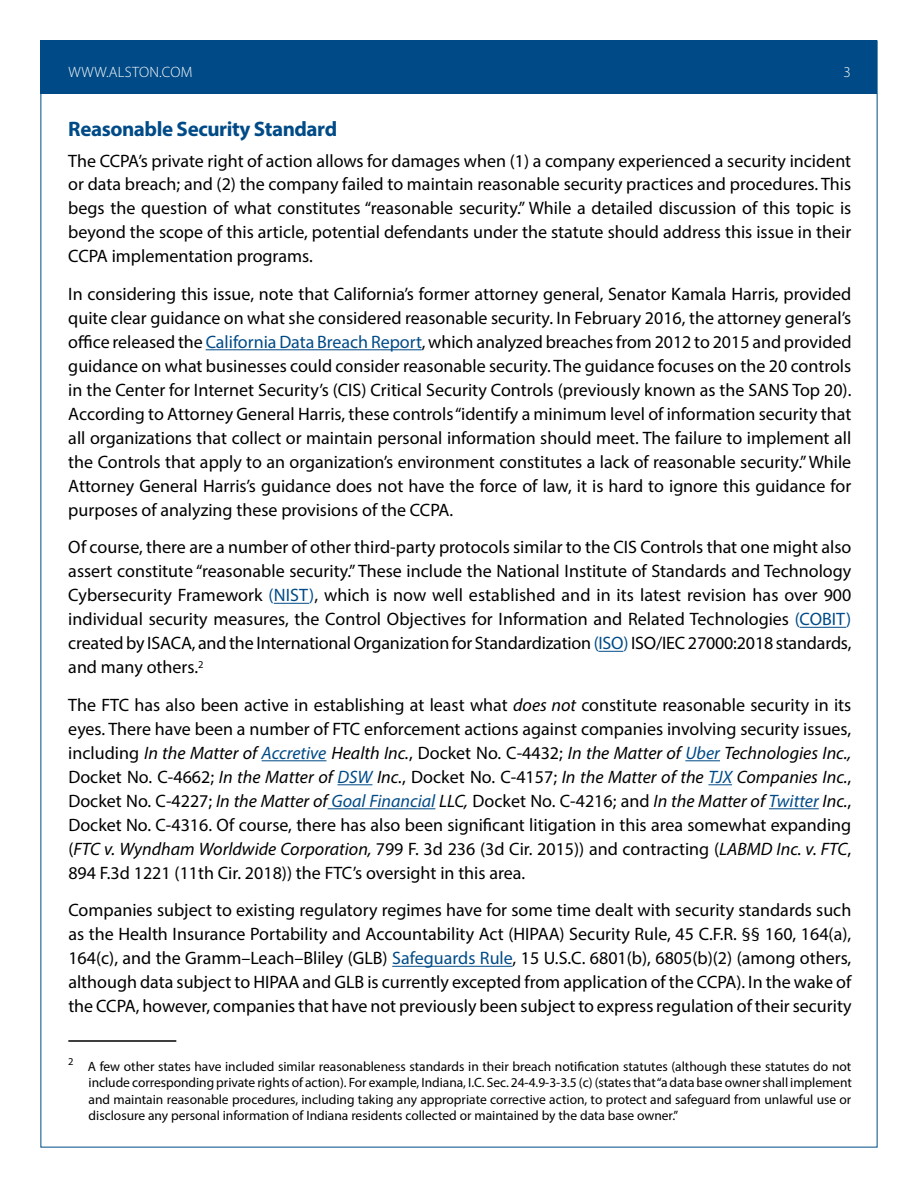
<style>
.page{position:relative;width:918px;height:1188px;background:#fff}
.page>*{position:absolute;margin:0;border:0;box-sizing:border-box;transform-origin:0 0}
.t1{font:700 21px "Myriad Pro";letter-spacing:-.02em;color:#004b87}
.t2{font:18px/24px "Myriad Pro";color:#000;text-align:justify}
.t3{font:300 15px "Myriad Pro";letter-spacing:.02em;color:#fff}
.t4{font:13.5px/16.5px "Myriad Pro";color:#000;text-align:justify}
.s1{color:#004b87}
.s2{font-style:italic}
.s3{font-style:italic;color:#004b87}
</style>
<div class="page">
<div style="left:40px;top:40px;width:838px;height:54px;background:#004b87"></div>
<hr style="left:206px;top:349px;width:216px;height:1px;background:#004b87">
<hr style="left:274px;top:603px;width:35px;height:1px;background:#004b87">
<hr style="left:800px;top:627px;width:46px;height:1px;background:#004b87">
<svg style="left:598px;top:651px;width:25px;height:1px"></svg>
<hr style="left:262px;top:760px;width:64px;height:1px;background:#004b87">
<hr style="left:685px;top:760px;width:35px;height:1px;background:#004b87">
<hr style="left:338px;top:784px;width:34px;height:1px;background:#004b87">
<svg style="left:708px;top:784px;width:24px;height:1px"></svg>
<hr style="left:328px;top:808px;width:107px;height:1px;background:#004b87">
<hr style="left:769px;top:808px;width:50px;height:1px;background:#004b87">
<hr style="left:392px;top:966px;width:121px;height:1px;background:#004b87">
<hr style="left:68px;top:1040px;width:108px;height:2px;background:#000">
<p class="t3" style="left:68px;top:63px;width:126px">WWW.ALSTON.COM</p>
<p class="t3" style="left:843px;top:63px;width:9px">3</p>
<p class="t1" style="left:68px;top:115px;width:270px">Reasonable Security Standard</p>
<p class="t2" style="left:68px;top:148px;width:785px">The CCPA’s private right of action allows for damages when (1) a company experienced a security incident or data breach; and (2) the company failed to maintain reasonable security practices and procedures. This begs the question of what constitutes “reasonable security.” While a detailed discussion of this topic is beyond the scope of this article, potential defendants under the statute should address this issue in their CCPA implementation programs.</p>
<p class="t2" style="left:68px;top:282px;width:785px">In considering this issue, note that California’s former attorney general, Senator Kamala Harris, provided quite clear guidance on what she considered reasonable security. In February 2016, the attorney general’s office released the <span class="s1">California Data Breach Report</span>, which analyzed breaches from 2012 to 2015 and provided guidance on what businesses could consider reasonable security. The guidance focuses on the 20 controls in the Center for Internet Security’s (CIS) Critical Security Controls (previously known as the SANS Top 20).<br>According to Attorney General Harris, these controls “identify a minimum level of information security that all organizations that collect or maintain personal information should meet. The failure to implement all the Controls that apply to an organization’s environment constitutes a lack of reasonable security.” While Attorney General Harris’s guidance does not have the force of law, it is hard to ignore this guidance for purposes of analyzing these provisions of the CCPA.</p>
<p class="t2" style="left:68px;top:535px;width:785px">Of course, there are a number of other third-party protocols similar to the CIS Controls that one might also assert constitute “reasonable security.” These include the National Institute of Standards and Technology Cybersecurity Framework <span class="s1">(NIST)</span>, which is now well established and in its latest revision has over 900 individual security measures, the Control Objectives for Information and Related Technologies <span class="s1">(COBIT) </span>created by ISACA, and the International Organization for Standardization <span class="s1">(ISO)</span> ISO/IEC 27000:2018 standards, and many others.<sup>2</sup></p>
<p class="t2" style="left:68px;top:693px;width:785px">The FTC has also been active in establishing at least what <span class="s2">does not</span> constitute reasonable security in its eyes. There have been a number of FTC enforcement actions against companies involving security issues, including <span class="s2">In the Matter of</span> <span class="s3">Accretive</span> <span class="s2">Health Inc.</span>, Docket No. C-4432; <span class="s2">In the Matter of</span> <span class="s3">Uber</span> <span class="s2">Technologies Inc., </span>Docket No. C-4662; <span class="s2">In the Matter of</span> <span class="s3">DSW</span> <span class="s2">Inc.</span>, Docket No. C-4157; <span class="s2">In the Matter of the</span> <span class="s3">TJX</span> <span class="s2">Companies Inc.</span>, Docket No. C-4227; <span class="s2">In the Matter of</span> <span class="s3">Goal Financial</span> <span class="s2">LLC,</span> Docket No. C-4216; and <span class="s2">In the Matter of</span> <span class="s3">Twitter</span> <span class="s2">Inc.</span>, Docket No. C-4316. Of course, there has also been significant litigation in this area somewhat expanding (<span class="s2">FTC v. Wyndham Worldwide Corporation,</span> 799 F. 3d 236 (3d Cir. 2015)) and contracting (<span class="s2">LABMD Inc. v. FTC</span>, 894 F.3d 1221 (11th Cir. 2018)) the FTC’s oversight in this area.</p>
<p class="t2" style="left:68px;top:898px;width:785px">Companies subject to existing regulatory regimes have for some time dealt with security standards such as the Health Insurance Portability and Accountability Act (HIPAA) Security Rule, 45 C.F.R. §§ 160, 164(a), 164(c), and the Gramm–Leach–Bliley (GLB) <span class="s1">Safeguards Rule</span>, 15 U.S.C. 6801(b), 6805(b)(2) (among others, although data subject to HIPAA and GLB is currently excepted from application of the CCPA). In the wake of the CCPA, however, companies that have not previously been subject to express regulation of their security</p>
<p class="t4" style="left:89px;top:1058px;width:765px;text-indent:-20px"><sup>2</sup> A few other states have included similar reasonableness standards in their breach notification statutes (although these statutes do not include corresponding private rights of action). For example, Indiana, I.C. Sec. 24-4.9-3-3.5 (c) (states that “a data base owner shall implement and maintain reasonable procedures, including taking any appropriate corrective action, to protect and safeguard from unlawful use or disclosure any personal information of Indiana residents collected or maintained by the data base owner.”</p>
</div>
